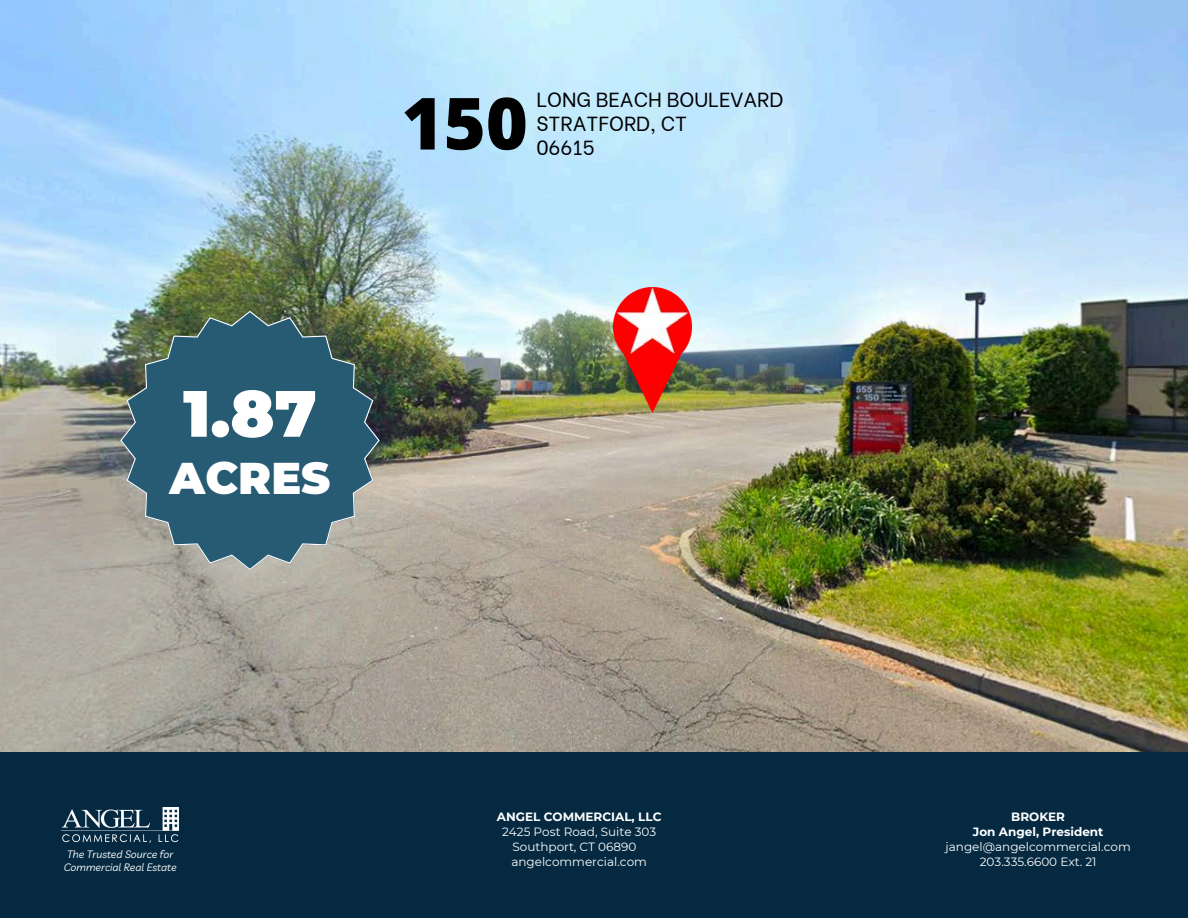
<style>
.page{position:relative;width:1188px;height:918px;background:#042940}
.page>*{position:absolute;margin:0;border:0;box-sizing:border-box;transform-origin:0 0}
.t1{font:800 72px "Open Sans";color:#000}
.t2{font:900 65.4px "Montserrat";color:#fff}
.t3{font:900 44.4px "Montserrat";color:#fff}
.t4{font:20.4px/23.9px "Be Vietnam";color:#000}
.t5{font:12px/15px "Montserrat";color:#fff;text-align:center}
.t6{font:700 12px/15px "Montserrat";color:#fff;text-align:center}
.t7{font:italic 10.5px/12.3px "Livvic";color:#fff;text-align:center}
</style>
<div class="page">
<img style="left:62px;top:807px;width:117px;height:36px">
<img style="left:0;top:0;width:1188px;height:752px">
<svg style="left:120px;top:311px;width:260px;height:259px"></svg>
<img style="left:613px;top:287px;width:79px;height:125px">
<p class="t1" style="left:402px;top:73px;width:128px">150</p>
<p class="t4" style="left:536px;top:86px;width:249px">LONG BEACH BOULEVARD<br>STRATFORD, CT</p>
<p class="t4" style="left:536px;top:134px;width:60px">06615</p>
<p class="t2" style="left:183px;top:373px;width:135px">1.87</p>
<p class="t3" style="left:170px;top:451px;width:162px">ACRES</p>
<h3 class="t7" style="left:64px;top:848px;width:114px">The Trusted Source for<br>Commercial Real Estate</h3>
<h1 class="t6" style="left:497px;top:809px;width:166px">ANGEL COMMERCIAL, LLC</h1>
<h1 class="t5" style="left:502px;top:824px;width:156px">2425 Post Road, Suite 303</h1>
<h1 class="t5" style="left:513px;top:839px;width:125px">Southport, CT 06890</h1>
<h1 class="t5" style="left:511px;top:854px;width:137px">angelcommercial.com</h1>
<p class="t6" style="left:973px;top:809px;width:132px">BROKER<br>Jon Angel, President</p>
<p class="t5" style="left:946px;top:839px;width:187px">jangel@angelcommercial.com<br>203.335.6600 Ext. 21</p>
</div>
